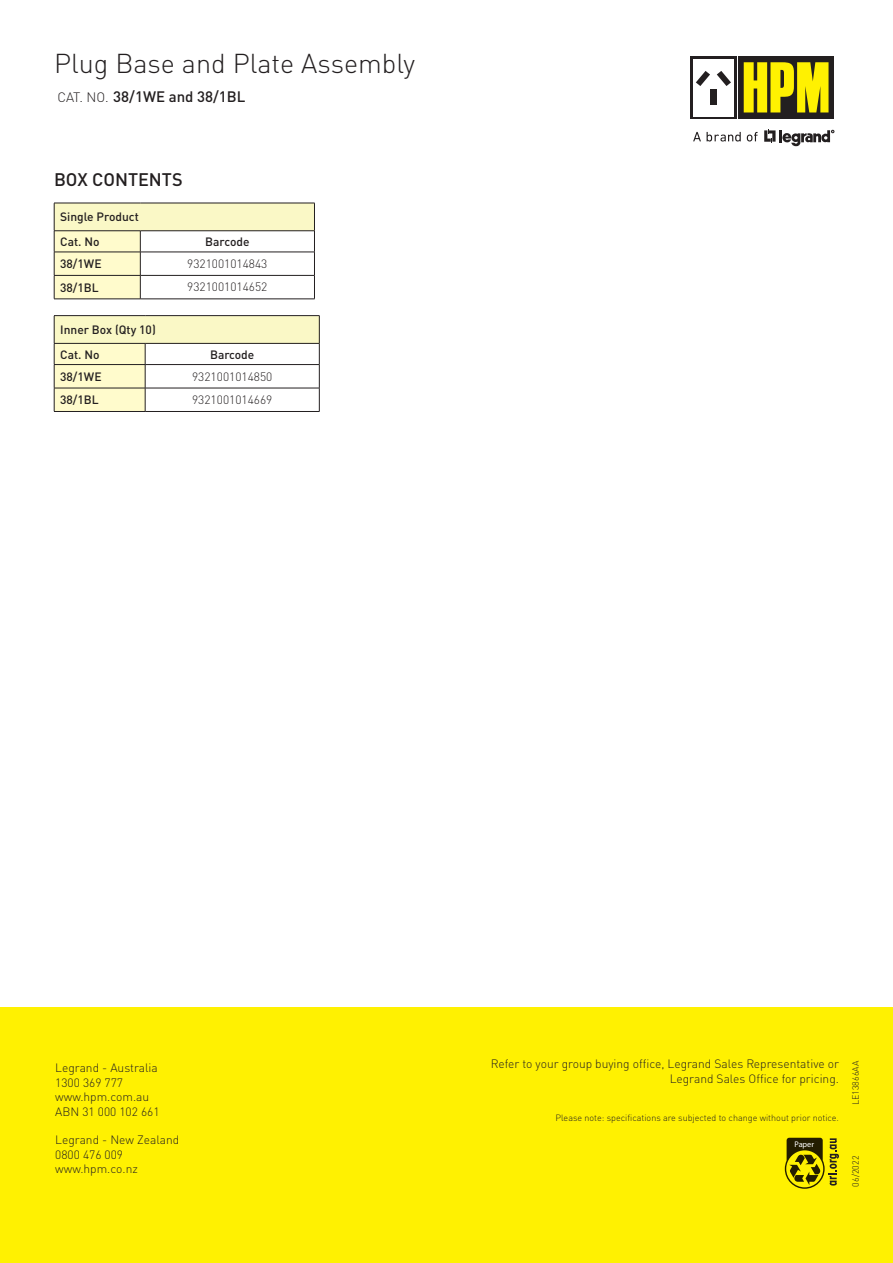
<style>
.page{position:relative;width:893px;height:1263px;background:#fff}
.page>*{position:absolute;margin:0;border:0;box-sizing:border-box;transform-origin:0 0}
.t1{font:300 27px "DIN Pro";color:#231f20}
.t2{font:500 18px "DIN Pro";color:#231f20}
.t3{font:500 15px "DIN Pro";color:#231f20}
.t4{font:300 12px/14.4px "DIN Pro";color:#231f20}
.t5{font:500 12px/24.5px "DIN Pro";color:#231f20}
.t6{font:300 9px "DIN Pro";color:#231f20}
.t7{font:600 condensed 8.25px "ITC Avant Garde Std";color:#fff}
.s1{font-weight:300;font-size:13.5px}
</style>
<div class="page">
<div style="left:690px;top:56px;width:47px;height:63px;background:#231f20"></div>
<div style="left:693px;top:59px;width:41px;height:57px;background:#fff"></div>
<div style="left:739px;top:56px;width:95px;height:63px;background:#231f20"></div>
<svg style="left:744px;top:62px;width:84px;height:50px"></svg>
<div style="left:710px;top:89px;width:7px;height:15px;background:#231f20"></div>
<svg style="left:696px;top:71px;width:14px;height:15px"></svg>
<svg style="left:717px;top:71px;width:14px;height:15px"></svg>
<svg style="left:764px;top:129px;width:70px;height:17px"></svg>
<svg style="left:693px;top:132px;width:8px;height:9px"></svg>
<svg style="left:707px;top:132px;width:34px;height:10px"></svg>
<svg style="left:747px;top:132px;width:10px;height:10px"></svg>
<div style="left:54px;top:203px;width:260px;height:28px;background:#faf8c6"></div>
<div style="left:54px;top:204px;width:87px;height:95px;background:#fffbcc"></div>
<svg style="left:314px;top:204px;width:1px;height:95px"></svg>
<hr style="left:54px;top:203px;width:86px;height:1px;background:#231f20">
<hr style="left:140px;top:203px;width:175px;height:1px;background:#231f20">
<hr style="left:54px;top:230px;width:86px;height:1px;background:#231f20">
<hr style="left:54px;top:252px;width:86px;height:1px;background:#231f20">
<hr style="left:54px;top:275px;width:86px;height:1px;background:#231f20">
<hr style="left:54px;top:299px;width:86px;height:1px;background:#231f20">
<hr style="left:140px;top:230px;width:175px;height:1px;background:#231f20">
<hr style="left:140px;top:252px;width:175px;height:1px;background:#231f20">
<hr style="left:140px;top:275px;width:175px;height:1px;background:#231f20">
<hr style="left:140px;top:299px;width:175px;height:1px;background:#231f20">
<div style="left:54px;top:316px;width:265px;height:27px;background:#faf8c6"></div>
<svg style="left:54px;top:316px;width:92px;height:95px"></svg>
<svg style="left:319px;top:316px;width:1px;height:95px"></svg>
<hr style="left:54px;top:315px;width:91px;height:1px;background:#231f20">
<hr style="left:145px;top:315px;width:174px;height:1px;background:#231f20">
<hr style="left:54px;top:343px;width:91px;height:1px;background:#231f20">
<hr style="left:54px;top:364px;width:91px;height:1px;background:#231f20">
<hr style="left:54px;top:388px;width:91px;height:1px;background:#231f20">
<hr style="left:54px;top:411px;width:91px;height:1px;background:#231f20">
<hr style="left:145px;top:343px;width:174px;height:1px;background:#231f20">
<hr style="left:145px;top:364px;width:174px;height:1px;background:#231f20">
<hr style="left:145px;top:388px;width:174px;height:1px;background:#231f20">
<hr style="left:145px;top:411px;width:174px;height:1px;background:#231f20">
<div style="left:0;top:1008px;width:893px;height:255px;background:#fff101"></div>
<svg style="left:785px;top:1138px;width:54px;height:51px"></svg>
<h1 class="t1" style="left:54px;top:43px;width:362px">Plug Base and Plate Assembly</h1>
<p class="t3" style="left:57px;top:86px;width:189px"><span class="s1">CAT. NO.</span> 38/1WE and 38/1BL</p>
<h2 class="t2" style="left:54px;top:167px;width:130px">BOX CONTENTS</h2>
<p class="t5" style="left:60px;top:204px;width:80px">Single Product<br>Cat. No</p>
<p class="t5" style="left:205px;top:229px;width:46px">Barcode</p>
<p class="t5" style="left:60px;top:251px;width:43px">38/1WE</p>
<p class="t4" style="left:187px;top:255px;width:82px">9321001014843</p>
<p class="t5" style="left:60px;top:275px;width:40px">38/1BL</p>
<p class="t4" style="left:187px;top:279px;width:82px">9321001014652</p>
<p class="t5" style="left:60px;top:317px;width:97px">Inner Box (Qty 10)<br>Cat. No</p>
<p class="t5" style="left:210px;top:341px;width:46px">Barcode</p>
<p class="t5" style="left:60px;top:364px;width:43px">38/1WE</p>
<p class="t4" style="left:192px;top:368px;width:82px">9321001014850</p>
<p class="t5" style="left:60px;top:387px;width:40px">38/1BL</p>
<p class="t4" style="left:192px;top:391px;width:82px">9321001014669</p>
<p class="t4" style="left:55px;top:1060px;width:106px">Legrand - Australia<br>1300 369 777 www.hpm.com.au<br>ABN 31 000 102 661</p>
<p class="t4" style="left:55px;top:1132px;width:125px">Legrand - New Zealand<br>0800 476 009 www.hpm.co.nz</p>
<p class="t4" style="left:491px;top:1055px;width:350px;text-align:right">Refer to your group buying office, Legrand Sales Representative or<br>Legrand Sales Office for pricing.</p>
<p class="t6" style="left:555px;top:1110px;width:285px">Please note: specifications are subjected to change without prior notice.</p>
<p class="t7" style="left:794px;top:1139px;width:21px">Paper</p>
<p class="t6" style="left:849px;top:1105px;width:46px;rotate:-90deg">LE13866AA</p>
<p class="t6" style="left:849px;top:1186px;width:32px;rotate:-90deg">06/2022</p>
</div>
